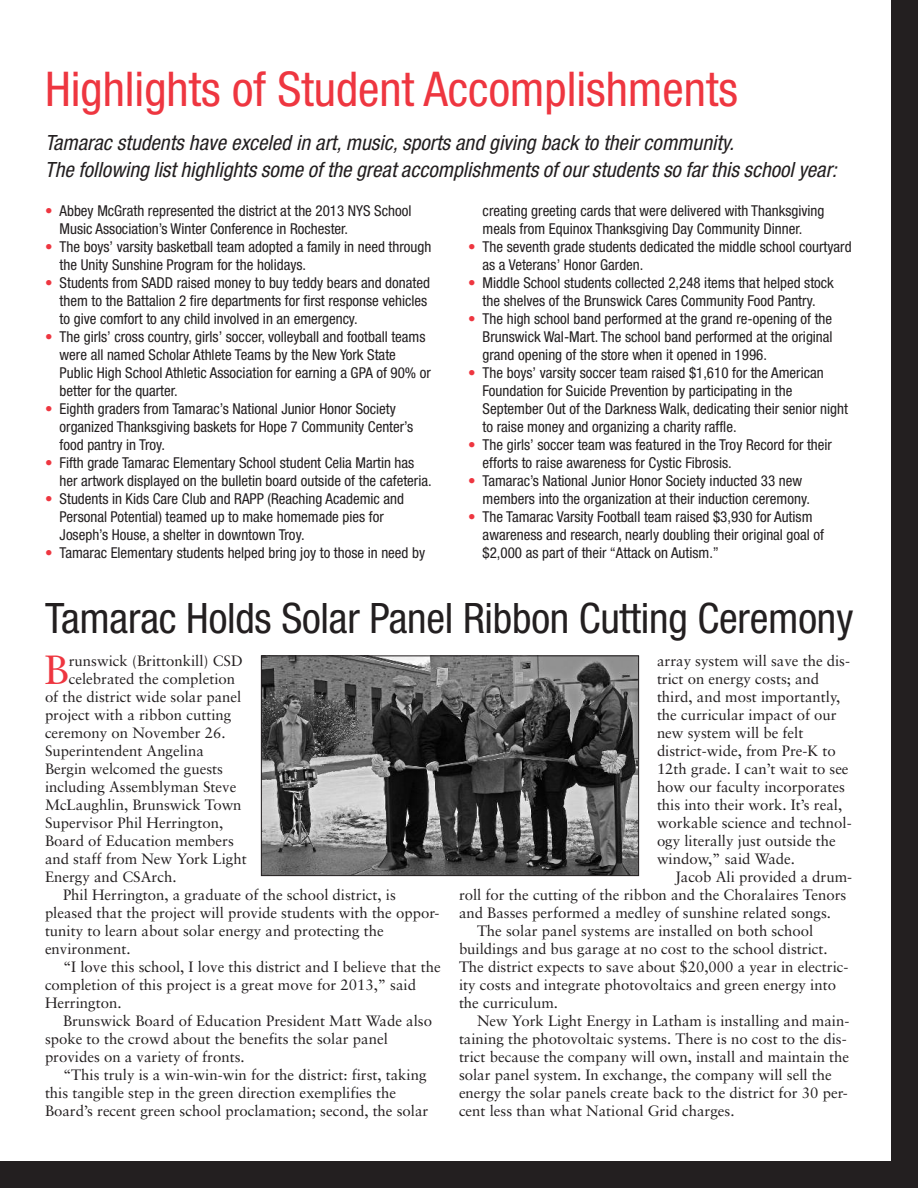
<style>
.page{position:relative;width:918px;height:1188px;background:#fff}
.page>*{position:absolute;margin:0;border:0;box-sizing:border-box;transform-origin:0 0}
.t1{font:condensed 48px "Helvetica Neue";color:#ee3640}
.t2{font:condensed 42px "Helvetica Neue";letter-spacing:-.005em;color:#231f20}
.t3{font:40.8px "Sabon";color:#ee3640}
.t4{font:italic condensed 21px/27px "Helvetica Neue";letter-spacing:.005em;color:#231f20}
.t5{font:condensed 15px/18px "Helvetica Neue";color:#231f20}
.t6{font:15px/18px "Sabon";color:#231f20}
.s1{color:#ee3640}
</style>
<div class="page">
<div style="left:0;top:1161px;width:918px;height:27px;background:#231f20"></div>
<div style="left:891px;top:0;width:27px;height:1161px;background:#231f20"></div>
<img style="left:263px;top:658px;width:374px;height:216px">
<div style="left:261px;top:656px;width:378px;height:220px;border:1px solid #231f20"></div>
<h1 class="t1" style="left:45px;top:72px;width:695px">Highlights of Student Accomplishments</h1>
<h3 class="t4" style="left:45px;top:131px;width:793px">Tamarac students have exceled in art, music, sports and giving back to their community.<br>The following list highlights some of the great accomplishments of our students so far this school year:</h3>
<p class="t5" style="left:60px;top:203px;width:353px;text-indent:-15px"><span class="s1">•</span> Abbey McGrath represented the district at the 2013 NYS School<br>Music Association’s Winter Conference in Rochester.</p>
<p class="t5" style="left:60px;top:239px;width:373px;text-indent:-15px"><span class="s1">•</span> The boys’ varsity basketball team adopted a family in need through the Unity Sunshine Program for the holidays.</p>
<p class="t5" style="left:60px;top:275px;width:372px;text-indent:-15px"><span class="s1">•</span> Students from SADD raised money to buy teddy bears and donated them to the Battalion 2 fire departments for first response vehicles to give comfort to any child involved in an emergency.</p>
<p class="t5" style="left:60px;top:329px;width:373px;text-indent:-15px"><span class="s1">•</span> The girls’ cross country, girls’ soccer, volleyball and football teams were all named Scholar Athlete Teams by the New York State Public High School Athletic Association for earning a GPA of 90% or better for the quarter.</p>
<p class="t5" style="left:60px;top:401px;width:355px;text-indent:-15px"><span class="s1">•</span> Eighth graders from Tamarac’s National Junior Honor Society organized Thanksgiving baskets for Hope 7 Community Center’s food pantry in Troy.</p>
<p class="t5" style="left:60px;top:455px;width:374px;text-indent:-15px"><span class="s1">•</span> Fifth grade Tamarac Elementary School student Celia Martin has her artwork displayed on the bulletin board outside of the cafeteria.</p>
<p class="t5" style="left:60px;top:491px;width:346px;text-indent:-15px"><span class="s1">•</span> Students in Kids Care Club and RAPP (Reaching Academic and<br>Personal Potential) teamed up to make homemade pies for<br>Joseph’s House, a shelter in downtown Troy.</p>
<p class="t5" style="left:45px;top:545px;width:382px"><span class="s1">•</span> Tamarac Elementary students helped bring joy to those in need by</p>
<p class="t5" style="left:483px;top:203px;width:343px">creating greeting cards that were delivered with Thanksgiving meals from Equinox Thanksgiving Day Community Dinner.</p>
<p class="t5" style="left:483px;top:239px;width:371px;text-indent:-15px"><span class="s1">•</span> The seventh grade students dedicated the middle school courtyard as a Veterans’ Honor Garden.</p>
<p class="t5" style="left:468px;top:275px;width:367px;text-align:center"><span class="s1">•</span> Middle School students collected 2,248 items that helped stock the shelves of the Brunswick Cares Community Food Pantry.</p>
<p class="t5" style="left:483px;top:311px;width:352px;text-align:justify;text-indent:-15px"><span class="s1">•</span> The high school band performed at the grand re-opening of the Brunswick Wal-Mart. The school band performed at the original grand opening of the store when it opened in 1996.</p>
<p class="t5" style="left:483px;top:365px;width:367px;text-indent:-15px"><span class="s1">•</span> The boys’ varsity soccer team raised $1,610 for the American Foundation for Suicide Prevention by participating in the September Out of the Darkness Walk, dedicating their senior night to raise money and organizing a charity raffle.</p>
<p class="t5" style="left:483px;top:437px;width:351px;text-indent:-15px"><span class="s1">•</span> The girls’ soccer team was featured in the Troy Record for their efforts to raise awareness for Cystic Fibrosis.</p>
<p class="t5" style="left:483px;top:473px;width:329px;text-indent:-15px"><span class="s1">•</span> Tamarac’s National Junior Honor Society inducted 33 new members into the organization at their induction ceremony.</p>
<p class="t5" style="left:483px;top:509px;width:343px;text-indent:-15px"><span class="s1">•</span> The Tamarac Varsity Football team raised $3,930 for Autism awareness and research, nearly doubling their original goal of $2,000 as part of their “Attack on Autism.”</p>
<h2 class="t2" style="left:45px;top:603px;width:810px">Tamarac Holds Solar Panel Ribbon Cutting Ceremony</h2>
<h3 class="t3" style="left:44px;top:653px;width:26px">B</h3>
<p class="t6" style="left:69px;top:653px;width:175px">runswick (Brittonkill) CSD</p>
<p class="t6" style="left:657px;top:653px;width:196px">array system will save the dis&shy;trict on energy costs; and third, and most importantly, the curricular impact of our new system will be felt district-wide, from Pre-K to<br>12th grade. I can’t wait to see how our faculty incorporates this into their work. It’s real, workable science and technol&shy;ogy literally just outside the window,” said Wade.</p>
<p class="t6" style="left:675px;top:869px;width:179px">Jacob Ali provided a drum-</p>
<p class="t6" style="left:459px;top:887px;width:389px">roll for the cutting of the ribbon and the Choralaires Tenors</p>
<p class="t6" style="left:459px;top:905px;width:374px">and Basses performed a medley of sunshine related songs.</p>
<p class="t6" style="left:477px;top:923px;width:338px">The solar panel systems are installed on both school</p>
<p class="t6" style="left:459px;top:941px;width:370px">buildings and bus garage at no cost to the school district.</p>
<p class="t6" style="left:459px;top:959px;width:391px">The district expects to save about $20,000 a year in electric-</p>
<p class="t6" style="left:459px;top:977px;width:379px">ity costs and integrate photovoltaics and green energy into</p>
<p class="t6" style="left:459px;top:995px;width:101px">the curriculum.</p>
<p class="t6" style="left:477px;top:1013px;width:374px">New York Light Energy in Latham is installing and main-</p>
<p class="t6" style="left:459px;top:1031px;width:389px">taining the photovoltaic systems. There is no cost to the dis-</p>
<p class="t6" style="left:459px;top:1049px;width:392px">trict because the company will own, install and maintain the</p>
<p class="t6" style="left:459px;top:1067px;width:374px">solar panel system. In exchange, the company will sell the</p>
<p class="t6" style="left:459px;top:1085px;width:390px">energy the solar panels create back to the district for 30 per-</p>
<p class="t6" style="left:459px;top:1103px;width:277px">cent less than what National Grid charges.</p>
<p class="t6" style="left:69px;top:671px;width:168px">celebrated the completion</p>
<p class="t6" style="left:45px;top:689px;width:198px">of the district wide solar panel</p>
<p class="t6" style="left:45px;top:707px;width:188px">project with a ribbon cutting</p>
<p class="t6" style="left:45px;top:725px;width:182px">ceremony on November 26.</p>
<p class="t6" style="left:45px;top:743px;width:160px">Superintendent Angelina</p>
<p class="t6" style="left:45px;top:761px;width:180px">Bergin welcomed the guests</p>
<p class="t6" style="left:45px;top:779px;width:193px">including Assemblyman Steve</p>
<p class="t6" style="left:45px;top:797px;width:198px">McLaughlin, Brunswick Town</p>
<p class="t6" style="left:45px;top:815px;width:180px">Supervisor Phil Herrington,</p>
<p class="t6" style="left:45px;top:833px;width:190px">Board of Education members</p>
<p class="t6" style="left:45px;top:851px;width:203px">and staff from New York Light</p>
<p class="t6" style="left:45px;top:869px;width:133px">Energy and CSArch.</p>
<p class="t6" style="left:63px;top:887px;width:334px">Phil Herrington, a graduate of the school district, is</p>
<p class="t6" style="left:45px;top:905px;width:396px">pleased that the project will provide students with the oppor-</p>
<p class="t6" style="left:45px;top:923px;width:340px">tunity to learn about solar energy and protecting the</p>
<p class="t6" style="left:45px;top:941px;width:87px">environment.</p>
<p class="t6" style="left:63px;top:959px;width:379px">“I love this school, I love this district and I believe that the</p>
<p class="t6" style="left:45px;top:977px;width:373px">completion of this project is a great move for 2013,” said</p>
<p class="t6" style="left:45px;top:995px;width:78px">Herrington.</p>
<p class="t6" style="left:63px;top:1013px;width:371px">Brunswick Board of Education President Matt Wade also</p>
<p class="t6" style="left:45px;top:1031px;width:344px">spoke to the crowd about the benefits the solar panel</p>
<p class="t6" style="left:45px;top:1049px;width:201px">provides on a variety of fronts.</p>
<p class="t6" style="left:63px;top:1067px;width:365px">“This truly is a win-win-win for the district: first, taking</p>
<p class="t6" style="left:45px;top:1085px;width:353px">this tangible step in the green direction exemplifies the</p>
<p class="t6" style="left:45px;top:1103px;width:385px">Board’s recent green school proclamation; second, the solar</p>
</div>
